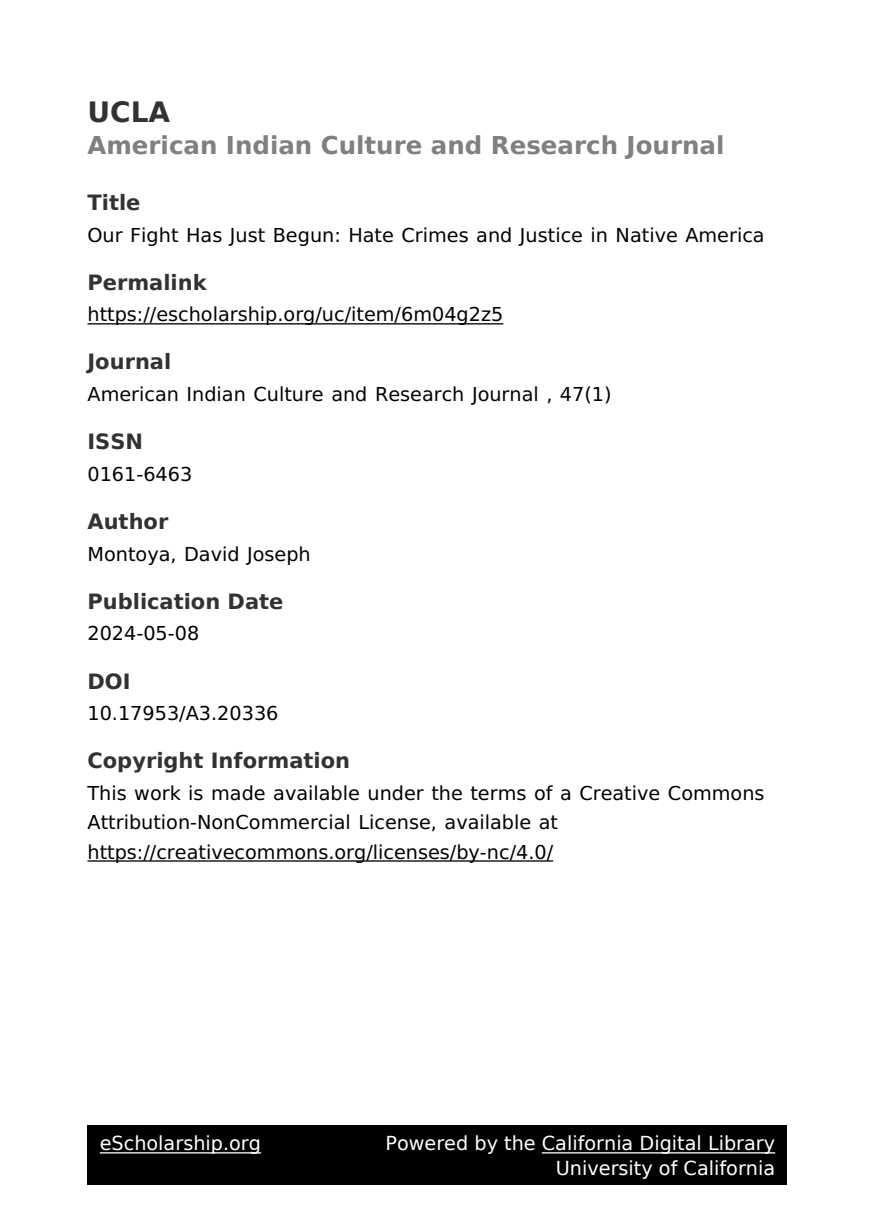
<style>
.page{position:relative;width:875px;height:1225px;background:#fff}
.page>*{position:absolute;margin:0;border:0;box-sizing:border-box;transform-origin:0 0}
.t1{font:700 28px "DejaVu Sans";color:#323232}
.t2{font:700 24.5px "DejaVu Sans";color:#808080}
.t3{font:700 21px "DejaVu Sans";color:#323232}
.t4{font:19.25px/29.2px "Code 2000";color:#000}
.t5{font:19.25px/24.5px "DejaVu Sans";color:#fff;text-align:right}
</style>
<div class="page">
<hr style="left:88px;top:323px;width:415px;height:2px;background:#000">
<hr style="left:88px;top:860px;width:465px;height:2px;background:#000">
<div style="left:88px;top:1125px;width:700px;height:60px;background:#000"></div>
<hr style="left:100px;top:1152px;width:161px;height:2px;background:#fff">
<hr style="left:542px;top:1152px;width:233px;height:2px;background:#fff">
<h1 class="t1" style="left:88px;top:101px;width:84px">UCLA</h1>
<p class="t2" style="left:88px;top:136px;width:638px">American Indian Culture and Research Journal</p>
<p class="t3" style="left:88px;top:194px;width:54px">Title</p>
<p class="t4" style="left:88px;top:220px;width:679px">Our Fight Has Just Begun: Hate Crimes and Justice in Native America</p>
<p class="t3" style="left:88px;top:274px;width:121px">Permalink</p>
<p class="t4" style="left:88px;top:300px;width:417px">https://escholarship.org/uc/item/6m04g2z5</p>
<p class="t3" style="left:88px;top:354px;width:85px">Journal</p>
<p class="t4" style="left:88px;top:380px;width:526px">American Indian Culture and Research Journal , 47(1)</p>
<p class="t3" style="left:88px;top:433px;width:57px">ISSN</p>
<p class="t4" style="left:88px;top:460px;width:106px">0161-6463</p>
<p class="t3" style="left:88px;top:513px;width:82px">Author</p>
<p class="t4" style="left:88px;top:540px;width:225px">Montoya, David Joseph</p>
<p class="t3" style="left:88px;top:593px;width:198px">Publication Date</p>
<p class="t4" style="left:88px;top:619px;width:113px">2024-05-08</p>
<p class="t3" style="left:88px;top:673px;width:45px">DOI</p>
<p class="t4" style="left:88px;top:699px;width:192px">10.17953/A3.20336</p>
<p class="t3" style="left:88px;top:752px;width:264px">Copyright Information</p>
<p class="t4" style="left:88px;top:779px;width:679px">This work is made available under the terms of a Creative Commons<br>Attribution-NonCommercial License, available at https://creativecommons.org/licenses/by-nc/4.0/</p>
<p class="t5" style="left:100px;top:1133px;width:163px">eScholarship.org</p>
<p class="t5" style="left:385px;top:1133px;width:391px">Powered by the California Digital Library<br>University of California</p>
</div>
